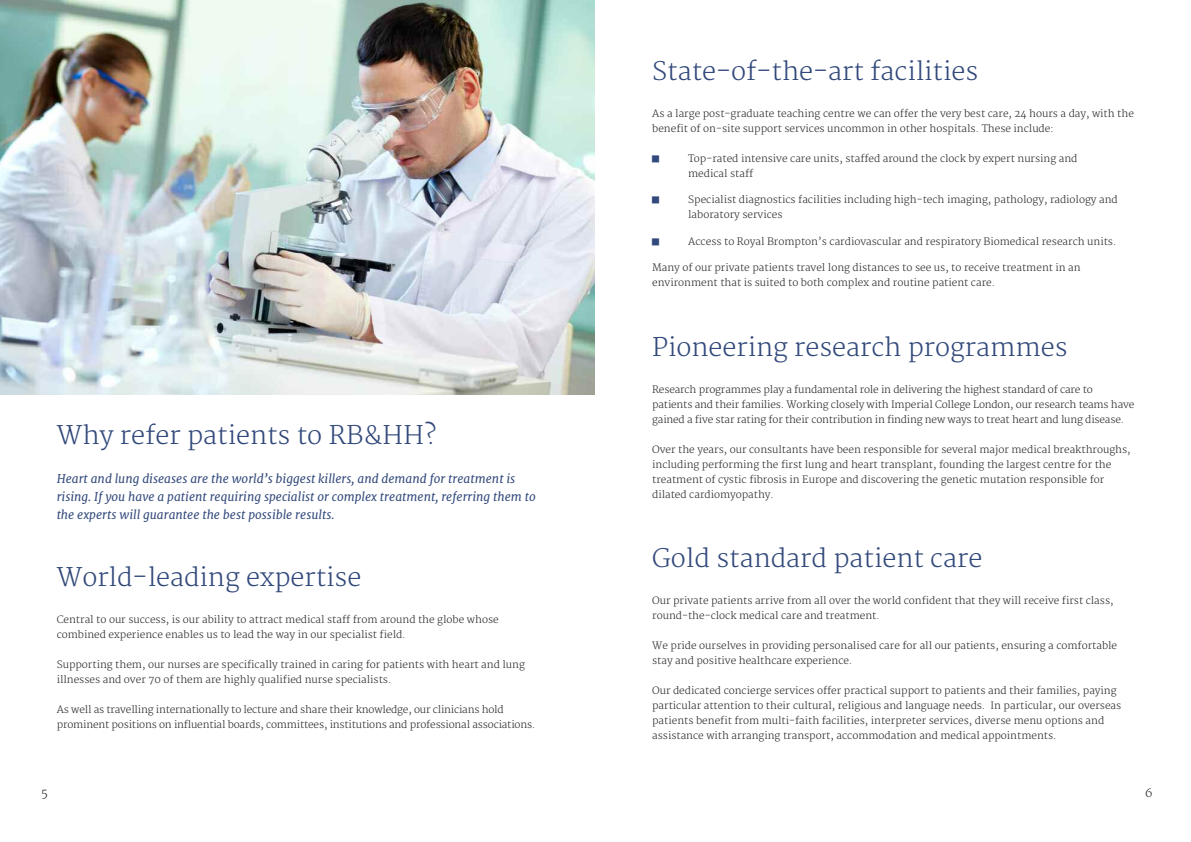
<style>
.page{position:relative;width:1191px;height:842px;background:#fff}
.page>*{position:absolute;margin:0;border:0;box-sizing:border-box;transform-origin:0 0}
.t1{font:300 25px "Merriweather";color:#32497b}
.t2{font:italic 12px/18.1px "Merriweather";color:#32497b}
.t3{font:300 12px "Merriweather";color:#272627}
.t4{font:300 10px/15px "Merriweather";color:#272627}
</style>
<div class="page">
<img style="left:0;top:0;width:594px;height:395px">
<h1 class="t1" style="left:57px;top:420px;width:381px">Why refer patients to RB&amp;HH?</h1>
<p class="t2" style="left:57px;top:470px;width:480px">Heart and lung diseases are the world’s biggest killers, and demand for treatment is rising. If you have a patient requiring specialist or complex treatment, referring them to the experts will guarantee the best possible results.</p>
<h1 class="t1" style="left:57px;top:563px;width:306px">World-leading expertise</h1>
<p class="t4" style="left:57px;top:612px;width:443px">Central to our success, is our ability to attract medical staff from around the globe whose combined experience enables us to lead the way in our specialist field.</p>
<p class="t4" style="left:57px;top:657px;width:470px">Supporting them, our nurses are specifically trained in caring for patients with heart and lung illnesses and over 70 of them are highly qualified nurse specialists.</p>
<p class="t4" style="left:57px;top:702px;width:480px">As well as travelling internationally to lecture and share their knowledge, our clinicians hold prominent positions on influential boards, committees, institutions and professional associations.</p>
<h1 class="t1" style="left:652px;top:57px;width:327px">State-of-the-art facilities</h1>
<p class="t4" style="left:652px;top:106px;width:483px">As a large post-graduate teaching centre we can offer the very best care, 24 hours a day, with the benefit of on-site support services uncommon in other hospitals. These include:</p>
<p class="t4" style="left:688px;top:151px;width:391px">Top-rated intensive care units, staffed around the clock by expert nursing and medical staff</p>
<p class="t4" style="left:688px;top:192px;width:431px">Specialist diagnostics facilities including high-tech imaging, pathology, radiology and laboratory services</p>
<p class="t4" style="left:688px;top:234px;width:430px">Access to Royal Brompton’s cardiovascular and respiratory Biomedical research units.</p>
<p class="t4" style="left:652px;top:260px;width:430px">Many of our private patients travel long distances to see us, to receive treatment in an environment that is suited to both complex and routine patient care.</p>
<h1 class="t1" style="left:652px;top:332px;width:417px">Pioneering research programmes</h1>
<p class="t4" style="left:652px;top:382px;width:483px">Research programmes play a fundamental role in delivering the highest standard of care to patients and their families. Working closely with Imperial College London, our research teams have gained a five star rating for their contribution in finding new ways to treat heart and lung disease.</p>
<p class="t4" style="left:652px;top:442px;width:480px">Over the years, our consultants have been responsible for several major medical breakthroughs, including performing the first lung and heart transplant, founding the largest centre for the treatment of cystic fibrosis in Europe and discovering the genetic mutation responsible for dilated cardiomyopathy.</p>
<h1 class="t1" style="left:652px;top:544px;width:332px">Gold standard patient care</h1>
<p class="t4" style="left:652px;top:593px;width:463px">Our private patients arrive from all over the world confident that they will receive first class, round-the-clock medical care and treatment.</p>
<p class="t4" style="left:652px;top:638px;width:466px">We pride ourselves in providing personalised care for all our patients, ensuring a comfortable stay and positive healthcare experience.</p>
<p class="t4" style="left:652px;top:683px;width:471px">Our dedicated concierge services offer practical support to patients and their families, paying particular attention to their cultural, religious and language needs. In particular, our overseas patients benefit from multi-faith facilities, interpreter services, diverse menu options and assistance with arranging transport, accommodation and medical appointments.</p>
<p class="t3" style="left:41px;top:785px;width:8px">5</p>
<p class="t3" style="left:1145px;top:785px;width:9px">6</p>
</div>
